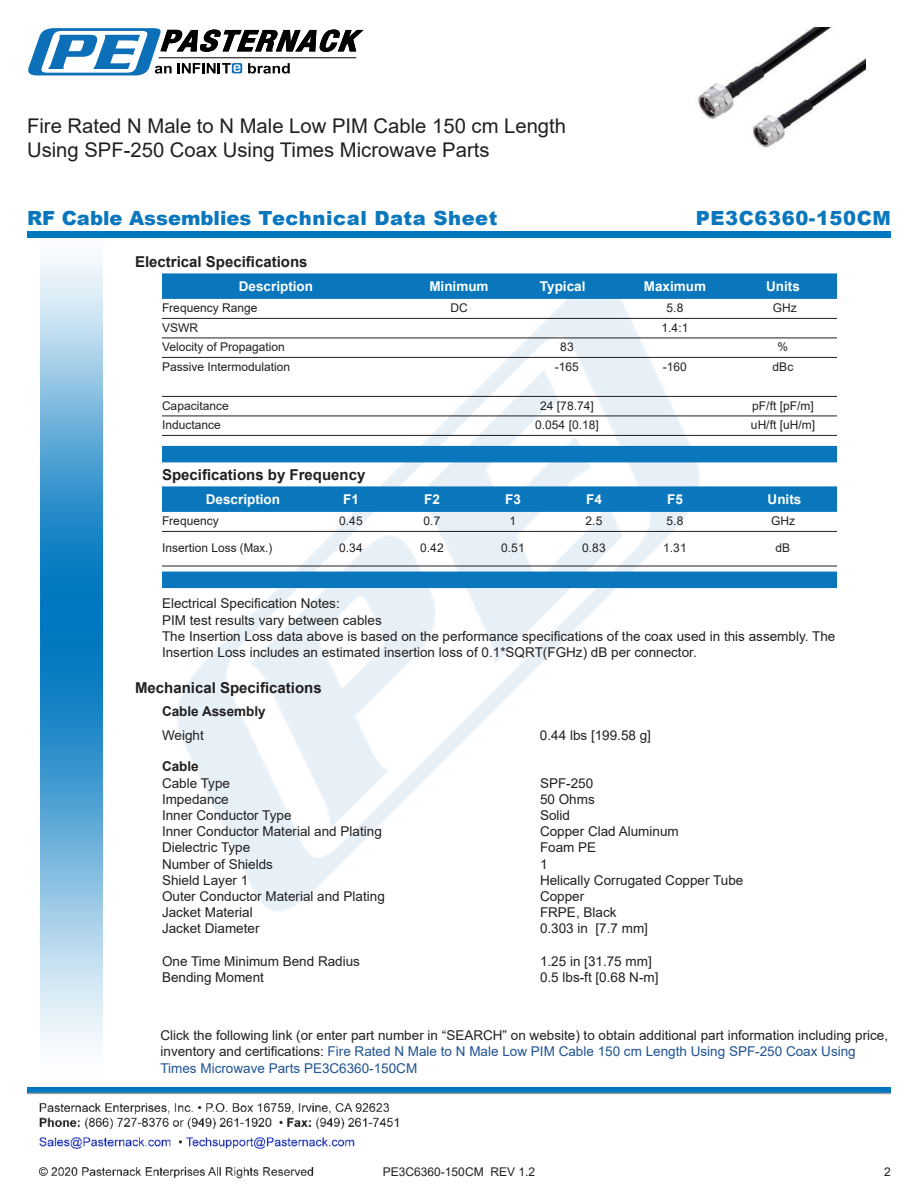
<style>
.page{position:relative;width:918px;height:1188px;background:#fff}
.page>*{position:absolute;margin:0;border:0;box-sizing:border-box;transform-origin:0 0}
.t1{font:20.25px/24.3px "Arial";color:#221f1f}
.t2{font:900 19.5px "Arial";letter-spacing:.01em;color:#0a77bd}
.t3{font:900 19.5px "Arial";letter-spacing:.03em;color:#0a77bd}
.t4{font:700 15px "Arial";color:#221f1f}
.t5{font:13.5px/16.2px "Arial";color:#221f1f}
.t6{font:700 13.5px "Arial";color:#fff}
.t7{font:700 13.5px "Arial";color:#221f1f}
.t8{font:12px "Arial";color:#221f1f}
.s1{color:#1f5392}
</style>
<div class="page">
<img style="left:39px;top:1103px;width:360px;height:76px">
<img style="left:102px;top:255px;width:719px;height:715px">
<img style="left:27px;top:1088px;width:864px;height:7px">
<img style="left:40px;top:237px;width:62px;height:811px">
<div style="left:27px;top:231px;width:864px;height:6px;background:#0177c0"></div>
<svg style="left:28px;top:28px;width:336px;height:47px"></svg>
<div style="left:162px;top:273px;width:675px;height:26px;background:#0a77bd"></div>
<hr style="left:162px;top:318px;width:675px;height:1px;background:#221f1f">
<hr style="left:162px;top:338px;width:675px;height:1px;background:#221f1f">
<hr style="left:162px;top:357px;width:675px;height:1px;background:#221f1f">
<hr style="left:162px;top:396px;width:675px;height:1px;background:#221f1f">
<hr style="left:162px;top:416px;width:675px;height:1px;background:#221f1f">
<hr style="left:162px;top:435px;width:675px;height:1px;background:#221f1f">
<div style="left:162px;top:446px;width:675px;height:16px;background:#0a77bd"></div>
<div style="left:162px;top:486px;width:675px;height:26px;background:#0a77bd"></div>
<hr style="left:162px;top:531px;width:675px;height:1px;background:#221f1f">
<hr style="left:162px;top:566px;width:675px;height:1px;background:#221f1f">
<div style="left:162px;top:572px;width:675px;height:16px;background:#0a77bd"></div>
<img style="left:698px;top:27px;width:168px;height:122px">
<h1 class="t1" style="left:27px;top:116px;width:541px">Fire Rated N Male to N Male Low PIM Cable 150 cm Length<br>Using SPF-250 Coax Using Times Microwave Parts</h1>
<h2 class="t2" style="left:27px;top:207px;width:472px">RF Cable Assemblies Technical Data Sheet</h2>
<h2 class="t3" style="left:696px;top:207px;width:197px">PE3C6360-150CM</h2>
<p class="t4" style="left:135px;top:252px;width:174px">Electrical Speci昀椀cations</p>
<p class="t6" style="left:239px;top:276px;width:76px">Description</p>
<p class="t6" style="left:429px;top:276px;width:61px">Minimum</p>
<p class="t6" style="left:540px;top:276px;width:47px">Typical</p>
<p class="t6" style="left:644px;top:276px;width:64px">Maximum</p>
<p class="t6" style="left:766px;top:276px;width:35px">Units</p>
<p class="t8" style="left:162px;top:304px;width:97px">Frequency Range</p>
<p class="t8" style="left:450px;top:304px;width:19px">DC</p>
<p class="t8" style="left:667px;top:304px;width:18px">5.8</p>
<p class="t8" style="left:773px;top:304px;width:25px">GHz</p>
<p class="t8" style="left:162px;top:323px;width:37px">VSWR</p>
<p class="t8" style="left:662px;top:323px;width:28px">1.4:1</p>
<p class="t8" style="left:162px;top:343px;width:124px">Velocity of Propagation</p>
<p class="t8" style="left:560px;top:343px;width:15px">83</p>
<p class="t8" style="left:778px;top:343px;width:12px">%</p>
<p class="t8" style="left:162px;top:362px;width:130px">Passive Intermodulation</p>
<p class="t8" style="left:555px;top:362px;width:26px">-165</p>
<p class="t8" style="left:663px;top:362px;width:26px">-160</p>
<p class="t8" style="left:773px;top:362px;width:22px">dBc</p>
<p class="t8" style="left:162px;top:401px;width:68px">Capacitance</p>
<p class="t8" style="left:540px;top:401px;width:55px">24 [78.74]</p>
<p class="t8" style="left:752px;top:401px;width:63px">pF/ft [pF/m]</p>
<p class="t8" style="left:162px;top:421px;width:60px">Inductance</p>
<p class="t8" style="left:535px;top:421px;width:65px">0.054 [0.18]</p>
<p class="t8" style="left:751px;top:421px;width:66px">uH/ft [uH/m]</p>
<p class="t4" style="left:162px;top:465px;width:205px">Speci昀椀cations by Frequency</p>
<p class="t6" style="left:206px;top:489px;width:76px">Description</p>
<p class="t6" style="left:343px;top:489px;width:17px">F1</p>
<p class="t6" style="left:424px;top:489px;width:17px">F2</p>
<p class="t6" style="left:505px;top:489px;width:17px">F3</p>
<p class="t6" style="left:586px;top:489px;width:17px">F4</p>
<p class="t6" style="left:667px;top:489px;width:17px">F5</p>
<p class="t6" style="left:768px;top:489px;width:35px">Units</p>
<p class="t8" style="left:162px;top:517px;width:58px">Frequency</p>
<p class="t8" style="left:339px;top:517px;width:25px">0.45</p>
<p class="t8" style="left:424px;top:517px;width:18px">0.7</p>
<p class="t8" style="left:510px;top:517px;width:8px">1</p>
<p class="t8" style="left:586px;top:517px;width:18px">2.5</p>
<p class="t8" style="left:667px;top:517px;width:18px">5.8</p>
<p class="t8" style="left:771px;top:517px;width:25px">GHz</p>
<p class="t8" style="left:162px;top:544px;width:112px">Insertion Loss (Max.)</p>
<p class="t8" style="left:339px;top:544px;width:25px">0.34</p>
<p class="t8" style="left:420px;top:544px;width:25px">0.42</p>
<p class="t8" style="left:501px;top:544px;width:25px">0.51</p>
<p class="t8" style="left:582px;top:544px;width:25px">0.83</p>
<p class="t8" style="left:663px;top:544px;width:25px">1.31</p>
<p class="t8" style="left:776px;top:544px;width:16px">dB</p>
<p class="t5" style="left:162px;top:595px;width:675px">Electrical Speci昀椀cation Notes:<br>PIM test results vary between cables<br>The Insertion Loss data above is based on the performance speci昀椀cations of the coax used in this assembly. The Insertion Loss includes an estimated insertion loss of 0.1*SQRT(FGHz) dB per connector.</p>
<p class="t4" style="left:135px;top:677px;width:188px">Mechanical Speci昀椀cations</p>
<p class="t7" style="left:162px;top:702px;width:105px">Cable Assembly</p>
<p class="t5" style="left:162px;top:729px;width:43px">Weight</p>
<p class="t5" style="left:540px;top:729px;width:113px">0.44 lbs [199.58 g]</p>
<p class="t7" style="left:162px;top:757px;width:38px">Cable</p>
<p class="t5" style="left:162px;top:776px;width:70px">Cable Type</p>
<p class="t5" style="left:540px;top:776px;width:55px">SPF-250</p>
<p class="t5" style="left:162px;top:792px;width:68px">Impedance</p>
<p class="t5" style="left:540px;top:792px;width:56px">50 Ohms</p>
<p class="t5" style="left:162px;top:808px;width:131px">Inner Conductor Type</p>
<p class="t5" style="left:540px;top:808px;width:32px">Solid</p>
<p class="t5" style="left:162px;top:825px;width:221px">Inner Conductor Material and Plating</p>
<p class="t5" style="left:540px;top:825px;width:140px">Copper Clad Aluminum</p>
<p class="t5" style="left:162px;top:841px;width:90px">Dielectric Type</p>
<p class="t5" style="left:540px;top:841px;width:58px">Foam PE</p>
<p class="t5" style="left:162px;top:857px;width:113px">Number of Shields</p>
<p class="t5" style="left:540px;top:857px;width:9px">1</p>
<p class="t5" style="left:162px;top:873px;width:88px">Shield Layer 1</p>
<p class="t5" style="left:540px;top:873px;width:205px">Helically Corrugated Copper Tube</p>
<p class="t5" style="left:162px;top:889px;width:224px">Outer Conductor Material and Plating</p>
<p class="t5" style="left:540px;top:889px;width:46px">Copper</p>
<p class="t5" style="left:162px;top:906px;width:92px">Jacket Material</p>
<p class="t5" style="left:540px;top:906px;width:78px">FRPE, Black</p>
<p class="t5" style="left:162px;top:922px;width:99px">Jacket Diameter</p>
<p class="t5" style="left:540px;top:922px;width:110px">0.303 in [7.7 mm]</p>
<p class="t5" style="left:162px;top:954px;width:200px">One Time Minimum Bend Radius</p>
<p class="t5" style="left:540px;top:954px;width:113px">1.25 in [31.75 mm]</p>
<p class="t5" style="left:162px;top:970px;width:104px">Bending Moment</p>
<p class="t5" style="left:540px;top:970px;width:120px">0.5 lbs-ft [0.68 N-m]</p>
<p class="t5" style="left:160px;top:1029px;width:729px">Click the following link (or enter part number in “SEARCH” on website) to obtain additional part information including price, inventory and certi昀椀cations: <span class="s1">Fire Rated N Male to N Male Low PIM Cable 150 cm Length Using SPF-250 Coax Using<br>Times Microwave Parts PE3C6360-150CM</span></p>
<p class="t8" style="left:383px;top:1167px;width:154px">PE3C6360-150CM REV 1.2</p>
<p class="t8" style="left:884px;top:1167px;width:8px">2</p>
</div>
